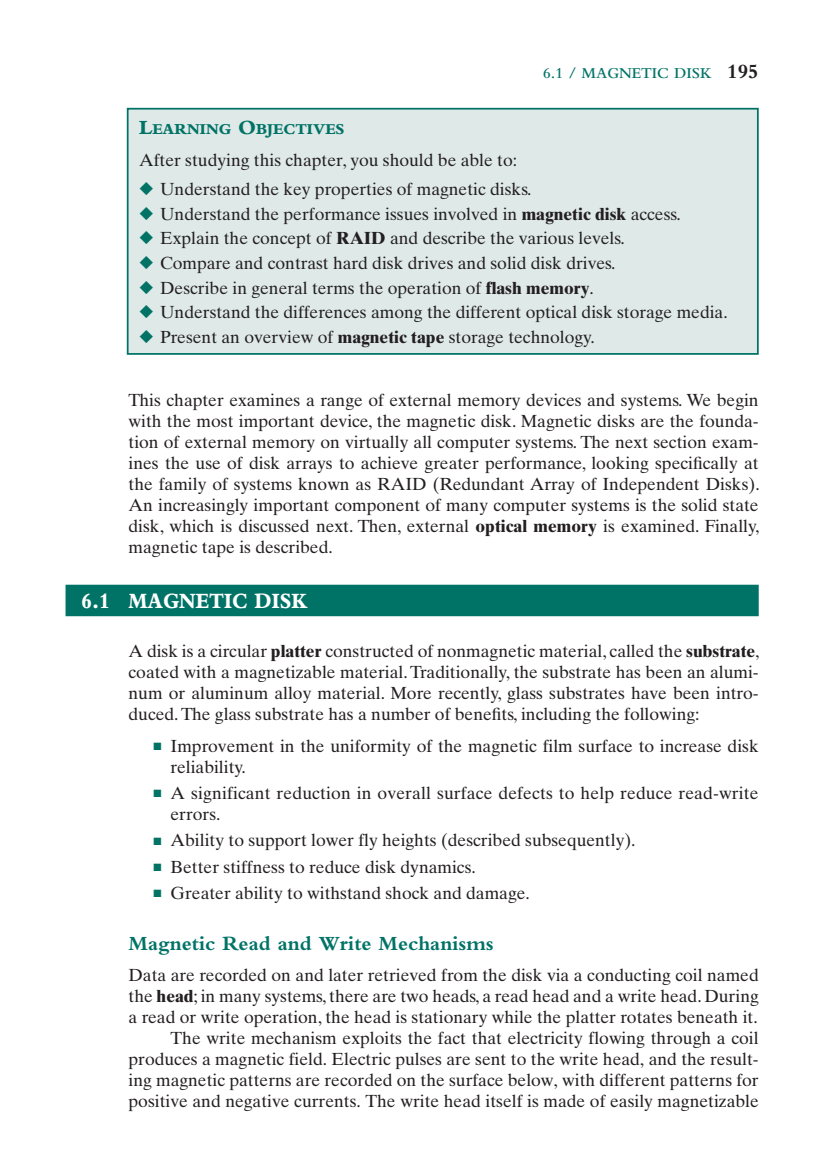
<style>
.page{position:relative;width:823px;height:1171px;background:#fff}
.page>*{position:absolute;margin:0;border:0;box-sizing:border-box;transform-origin:0 0}
.t1{font:800 22.75px "Bembo Std";color:#fff;scale:.9 1}
.t2{font:700 21px "Bembo Std";color:#007366}
.t3{font:17.5px/21px "Times Ten LT Std";color:#231f20}
.t4{font:600 15.75px "Bembo Std";color:#007366}
.t5{font:800 15.75px "Bembo Std";color:#007366}
.s1{font-weight:700;font-size:21px;color:#231f20}
.s2{font-size:21px}
.s3{font-weight:700}
.s4{color:#007366}
</style>
<div class="page">
<div style="left:66px;top:584px;width:693px;height:32px;background:#007366"></div>
<div style="left:128px;top:109px;width:630px;height:245px;background:#dfe9e8"></div>
<div style="left:127px;top:108px;width:632px;height:247px;border:2px solid #007366"></div>
<p class="t4" style="left:543px;top:65px;width:217px">6.1 / MAGNETIC DISK <span class="s1">195</span></p>
<p class="t5" style="left:139px;top:120px;width:207px"><span class="s2">L</span>EARNING <span class="s2">O</span>BJECTIVES</p>
<p class="t3" style="left:160px;top:145px;width:373px;line-height:29.8px;text-indent:-21px">After studying this chapter, you should be able to:<br>Understand the key properties of magnetic disks.</p>
<p class="t3" style="left:160px;top:202px;width:569px;line-height:24.5px">Understand the performance issues involved in <span class="s3">magnetic disk</span> access.<br>Explain the concept of <span class="s3">RAID</span> and describe the various levels.<br>Compare and contrast hard disk drives and solid disk drives.<br>Describe in general terms the operation of <span class="s3">flash memory</span>.<br>Understand the differences among the different optical disk storage media.<br>Present an overview of <span class="s3">magnetic tape</span> storage technology.</p>
<p class="t3" style="left:129px;top:389px;width:632px;text-align:justify">This chapter examines a range of external memory devices and systems. We begin with the most important device, the magnetic disk. Magnetic disks are the founda&shy;tion of external memory on virtually all computer systems. The next section exam&shy;ines the use of disk arrays to achieve greater performance, looking specifically at the family of systems known as RAID (Redundant Array of Independent Disks).<br>An increasingly important component of many computer systems is the solid state disk, which is discussed next. Then, external <span class="s3">optical memory</span> is examined. Finally, magnetic tape is described.</p>
<p class="t1" style="left:81px;top:588px;width:253px">6.1 MAGNETIC DISK</p>
<p class="t3" style="left:129px;top:641px;width:632px;text-align:justify">A disk is a circular <span class="s3">platter</span> constructed of nonmagnetic material, called the <span class="s3">substrate</span>, coated with a magnetizable material. Traditionally, the substrate has been an alumi&shy;num or aluminum alloy material. More recently, glass substrates have been intro&shy;duced. The glass substrate has a number of benefits, including the following:</p>
<p class="t3" style="left:171px;top:735px;width:590px;text-indent:-18px"><span class="s4">■</span> Improvement in the uniformity of the magnetic film surface to increase disk reliability.</p>
<p class="t3" style="left:171px;top:782px;width:590px;text-indent:-17px"><span class="s4">■</span> A significant reduction in overall surface defects to help reduce read--write errors.</p>
<p class="t3" style="left:153px;top:830px;width:484px"><span class="s4">■</span> Ability to support lower fly heights (described subsequently).</p>
<p class="t3" style="left:153px;top:856px;width:324px"><span class="s4">■</span> Better stiffness to reduce disk dynamics.</p>
<p class="t3" style="left:153px;top:882px;width:378px"><span class="s4">■</span> Greater ability to withstand shock and damage.</p>
<p class="t2" style="left:129px;top:931px;width:367px">Magnetic Read and Write Mechanisms</p>
<p class="t3" style="left:129px;top:964px;width:632px;text-align:right">Data are recorded on and later retrieved from the disk via a conducting coil named the <span class="s3">head</span>; in many systems, there are two heads, a read head and a write head. During a read or write operation, the head is stationary while the platter rotates beneath it.<br>The write mechanism exploits the fact that electricity flowing through a coil produces a magnetic field. Electric pulses are sent to the write head, and the result&shy;ing magnetic patterns are recorded on the surface below, with different patterns for positive and negative currents. The write head itself is made of easily magnetizable</p>
</div>
